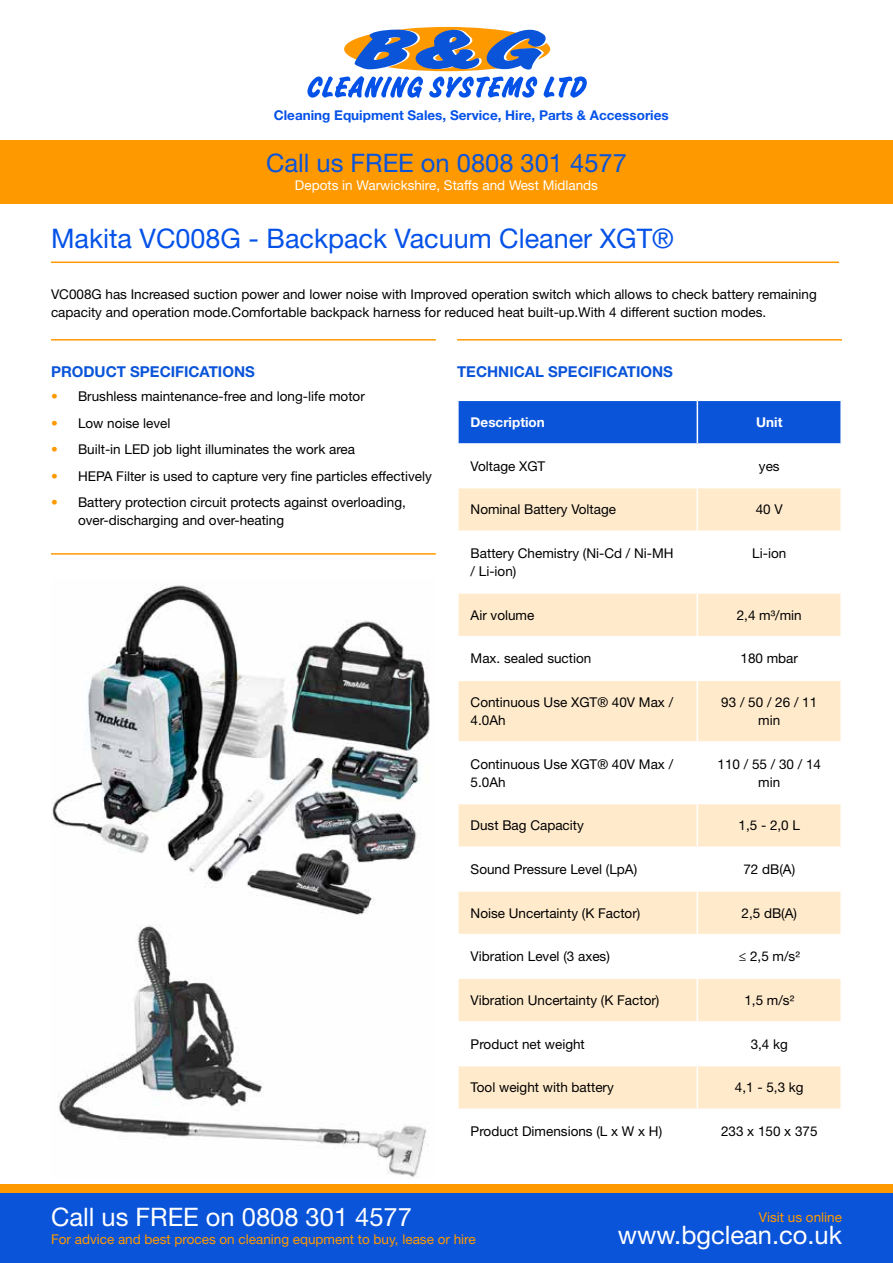
<style>
.page{position:relative;width:893px;height:1263px;background:#fff}
.page>*{position:absolute;margin:0;border:0;box-sizing:border-box;transform-origin:0 0}
.t1{font:27px "Helvetica Neue LT Std";color:#0552e8}
.t2{font:25.5px "Helvetica Neue LT Std";color:#fff}
.t3{font:25.5px "Helvetica Neue LT Std";color:#0a54d9}
.t4{font:700 15px "Helvetica Neue LT Std";color:#0a54d9}
.t5{font:13.5px/18px "Helvetica Neue LT Std";color:#000}
.t6{font:13.5px "Helvetica Neue LT Std";color:#f90}
.t7{font:700 13.5px "Helvetica Neue LT Std";color:#0552e8}
.t8{font:13.5px "Helvetica Neue LT Std";color:#fff}
.t9{font:700 13.5px "Helvetica Neue LT Std";color:#fff}
.s1{color:#f90}
</style>
<div class="page">
<svg style="left:307px;top:76px;width:116px;height:22px"></svg>
<svg style="left:429px;top:77px;width:108px;height:21px"></svg>
<svg style="left:544px;top:76px;width:43px;height:22px"></svg>
<div style="left:344px;top:27px;width:206px;height:44px;background:#f90;border-radius:50%"></div>
<svg style="left:355px;top:30px;width:193px;height:40px"></svg>
<div style="left:0;top:140px;width:893px;height:64px;background:#f90"></div>
<div style="left:0;top:1185px;width:893px;height:8px;background:#f90"></div>
<div style="left:0;top:1193px;width:893px;height:70px;background:#0a54d9"></div>
<img style="left:52px;top:585px;width:378px;height:330px">
<img style="left:58px;top:925px;width:370px;height:252px">
<hr style="left:51px;top:261px;width:788px;height:2px;background:#f90">
<hr style="left:51px;top:339px;width:385px;height:1px;background:#f90">
<hr style="left:457px;top:339px;width:385px;height:1px;background:#f90">
<hr style="left:51px;top:553px;width:385px;height:2px;background:#f90">
<div style="left:459px;top:401px;width:381px;height:42px;background:#0a54d9"></div>
<svg style="left:459px;top:488px;width:381px;height:620px;fill:#ffebcc"></svg>
<hr style="left:697px;top:401px;width:1px;height:42px;background:#fff">
<hr style="left:697px;top:488px;width:1px;height:42px;background:#fff">
<hr style="left:457px;top:530px;width:240px;height:2px;background:#fff">
<hr style="left:697px;top:530px;width:145px;height:2px;background:#fff">
<hr style="left:697px;top:532px;width:1px;height:60px;background:#fff">
<hr style="left:457px;top:592px;width:240px;height:2px;background:#fff">
<hr style="left:697px;top:592px;width:145px;height:2px;background:#fff">
<hr style="left:697px;top:594px;width:1px;height:42px;background:#fff">
<hr style="left:457px;top:636px;width:240px;height:1px;background:#fff">
<hr style="left:697px;top:636px;width:145px;height:1px;background:#fff">
<hr style="left:697px;top:637px;width:1px;height:42px;background:#fff">
<hr style="left:457px;top:679px;width:240px;height:2px;background:#fff">
<hr style="left:697px;top:679px;width:145px;height:2px;background:#fff">
<hr style="left:697px;top:681px;width:1px;height:60px;background:#fff">
<hr style="left:457px;top:741px;width:240px;height:2px;background:#fff">
<hr style="left:697px;top:741px;width:145px;height:2px;background:#fff">
<hr style="left:697px;top:743px;width:1px;height:60px;background:#fff">
<hr style="left:457px;top:803px;width:240px;height:1px;background:#fff">
<hr style="left:697px;top:803px;width:145px;height:1px;background:#fff">
<hr style="left:697px;top:804px;width:1px;height:42px;background:#fff">
<hr style="left:457px;top:846px;width:240px;height:2px;background:#fff">
<hr style="left:697px;top:846px;width:145px;height:2px;background:#fff">
<hr style="left:697px;top:848px;width:1px;height:42px;background:#fff">
<hr style="left:457px;top:890px;width:240px;height:2px;background:#fff">
<hr style="left:697px;top:890px;width:145px;height:2px;background:#fff">
<hr style="left:697px;top:892px;width:1px;height:42px;background:#fff">
<hr style="left:457px;top:934px;width:240px;height:1px;background:#fff">
<hr style="left:697px;top:934px;width:145px;height:1px;background:#fff">
<hr style="left:697px;top:935px;width:1px;height:42px;background:#fff">
<hr style="left:457px;top:977px;width:240px;height:2px;background:#fff">
<hr style="left:697px;top:977px;width:145px;height:2px;background:#fff">
<hr style="left:697px;top:979px;width:1px;height:42px;background:#fff">
<hr style="left:457px;top:1021px;width:240px;height:2px;background:#fff">
<hr style="left:697px;top:1021px;width:145px;height:2px;background:#fff">
<hr style="left:697px;top:1023px;width:1px;height:42px;background:#fff">
<hr style="left:457px;top:1065px;width:240px;height:1px;background:#fff">
<hr style="left:697px;top:1065px;width:145px;height:1px;background:#fff">
<hr style="left:697px;top:1066px;width:1px;height:42px;background:#fff">
<p class="t7" style="left:274px;top:107px;width:396px">Cleaning Equipment Sales, Service, Hire, Parts &amp; Accessories</p>
<h2 class="t3" style="left:266px;top:148px;width:362px">Call us FREE on 0808 301 4577</h2>
<p class="t8" style="left:295px;top:177px;width:305px">Depots in Warwickshire, Staffs and West Midlands</p>
<h1 class="t1" style="left:51px;top:223px;width:624px">Makita VC008G - Backpack Vacuum Cleaner XGT®</h1>
<p class="t5" style="left:51px;top:285px;width:767px">VC008G has Increased suction power and lower noise with Improved operation switch which allows to check battery remaining capacity and operation mode.Comfortable backpack harness for reduced heat built-up.With 4 different suction modes.</p>
<p class="t4" style="left:51px;top:362px;width:205px">PRODUCT SPECIFICATIONS</p>
<p class="t5" style="left:51px;top:387px;width:315px"><span class="s1">•</span> Brushless maintenance-free and long-life motor</p>
<p class="t5" style="left:51px;top:414px;width:121px"><span class="s1">•</span> Low noise level</p>
<p class="t5" style="left:51px;top:440px;width:306px"><span class="s1">•</span> Built-in LED job light illuminates the work area</p>
<p class="t5" style="left:51px;top:467px;width:382px"><span class="s1">•</span> HEPA Filter is used to capture very fine particles effectively</p>
<p class="t5" style="left:78px;top:493px;width:329px;text-indent:-27px"><span class="s1">•</span> Battery protection circuit protects against overloading, over-discharging and over-heating</p>
<p class="t4" style="left:457px;top:362px;width:217px">TECHNICAL SPECIFICATIONS</p>
<p class="t9" style="left:471px;top:414px;width:76px">Description</p>
<p class="t9" style="left:756px;top:414px;width:28px">Unit</p>
<p class="t5" style="left:471px;top:457px;width:76px">Voltage XGT</p>
<p class="t5" style="left:759px;top:457px;width:22px">yes</p>
<p class="t5" style="left:471px;top:500px;width:147px">Nominal Battery Voltage</p>
<p class="t5" style="left:756px;top:500px;width:29px">40 V</p>
<p class="t5" style="left:471px;top:544px;width:205px">Battery Chemistry (Ni-Cd / Ni-MH / Li-ion)</p>
<p class="t5" style="left:752px;top:544px;width:36px">Li-ion</p>
<p class="t5" style="left:471px;top:606px;width:65px">Air volume</p>
<p class="t5" style="left:737px;top:606px;width:67px">2,4 m³/min</p>
<p class="t5" style="left:471px;top:649px;width:122px">Max. sealed suction</p>
<p class="t5" style="left:740px;top:649px;width:59px">180 mbar</p>
<p class="t5" style="left:471px;top:693px;width:204px">Continuous Use XGT® 40V Max /<br>4.0Ah</p>
<p class="t5" style="left:721px;top:693px;width:98px;text-align:center">93 / 50 / 26 / 11 min</p>
<p class="t5" style="left:471px;top:755px;width:204px">Continuous Use XGT® 40V Max /<br>5.0Ah</p>
<p class="t5" style="left:717px;top:755px;width:105px;text-align:center">110 / 55 / 30 / 14 min</p>
<p class="t5" style="left:471px;top:816px;width:115px">Dust Bag Capacity</p>
<p class="t5" style="left:738px;top:816px;width:63px">1,5 - 2,0 L</p>
<p class="t5" style="left:471px;top:860px;width:168px">Sound Pressure Level (LpA)</p>
<p class="t5" style="left:743px;top:860px;width:53px">72 dB(A)</p>
<p class="t5" style="left:471px;top:903px;width:171px">Noise Uncertainty (K Factor)</p>
<p class="t5" style="left:741px;top:903px;width:57px">2,5 dB(A)</p>
<p class="t5" style="left:471px;top:947px;width:141px">Vibration Level (3 axes)</p>
<p class="t5" style="left:739px;top:947px;width:63px">≤ 2,5 m/s²</p>
<p class="t5" style="left:471px;top:991px;width:190px">Vibration Uncertainty (K Factor)</p>
<p class="t5" style="left:744px;top:991px;width:51px">1,5 m/s²</p>
<p class="t5" style="left:471px;top:1034px;width:116px">Product net weight</p>
<p class="t5" style="left:751px;top:1034px;width:39px">3,4 kg</p>
<p class="t5" style="left:471px;top:1078px;width:145px">Tool weight with battery</p>
<p class="t5" style="left:735px;top:1078px;width:70px">4,1 - 5,3 kg</p>
<p class="t5" style="left:471px;top:1122px;width:193px">Product Dimensions (L x W x H)</p>
<p class="t5" style="left:721px;top:1122px;width:98px">233 x 150 x 375</p>
<h2 class="t2" style="left:51px;top:1201px;width:362px">Call us FREE on 0808 301 4577</h2>
<p class="t6" style="left:51px;top:1231px;width:426px">For advice and best proces on cleaning equpment to buy, lease or hire</p>
<p class="t6" style="left:759px;top:1209px;width:85px">Visit us online</p>
<h2 class="t2" style="left:618px;top:1219px;width:226px">www.bgclean.co.uk</h2>
</div>
